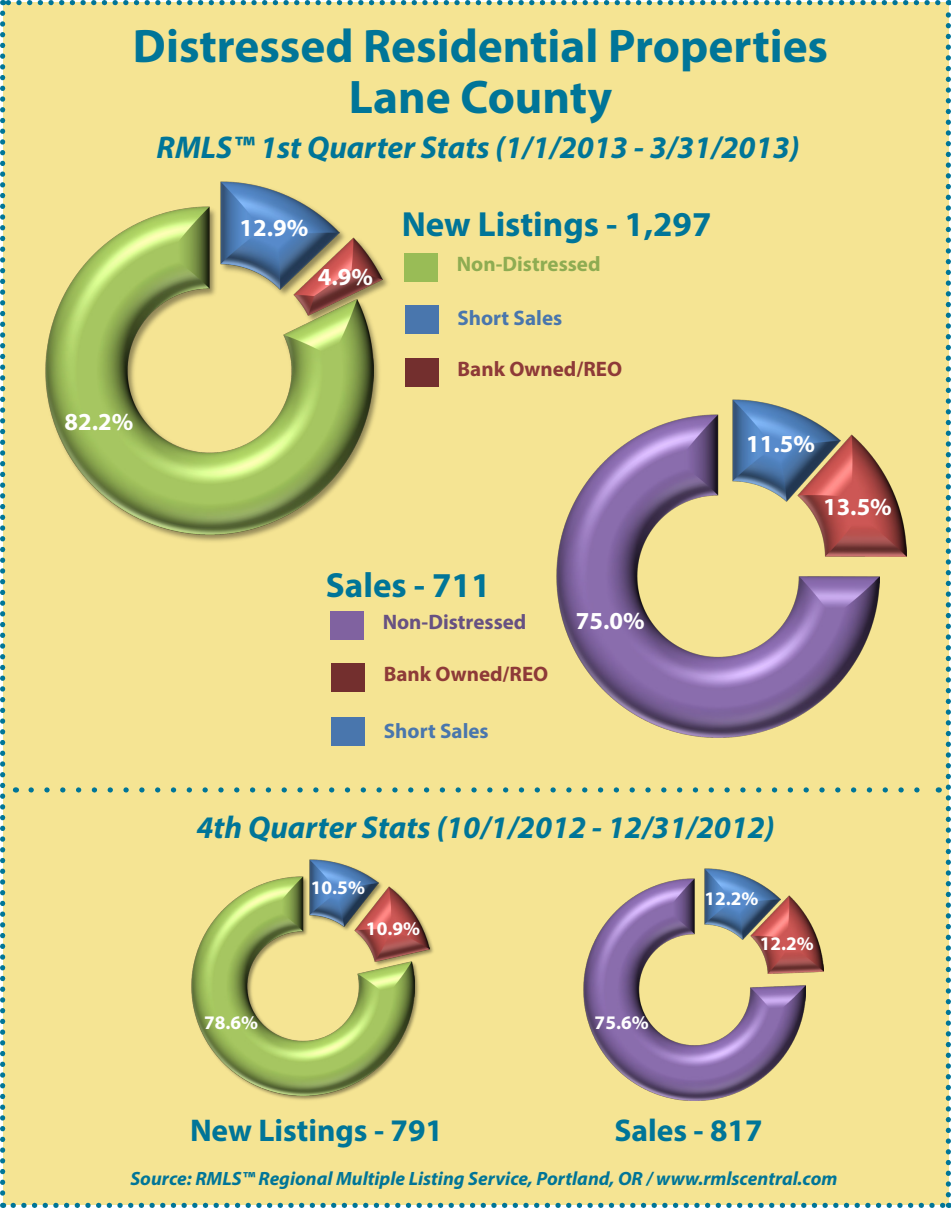
<style>
.page{position:relative;width:951px;height:1208px;background:#fff}
.page>*{position:absolute;margin:0;border:0;box-sizing:border-box;transform-origin:0 0}
.t1{font:700 47.25px "Myriad Pro";color:#007598}
.t2{font:700 35px "Myriad Pro";color:#007598}
.t3{font:italic 700 31.5px "Myriad Pro";color:#007598}
.t4{font:700 31.5px "Myriad Pro";color:#007598}
.t5{font:700 24.5px "Myriad Pro";color:#fff}
.t6{font:700 21px "Myriad Pro";color:#8e3a38}
.t7{font:700 21px "Myriad Pro";color:#4976ad}
.t8{font:700 21px "Myriad Pro";color:#8eac52}
.t9{font:700 21px "Myriad Pro";color:#675182}
.t10{font:italic 700 19.25px "Myriad Pro";color:#007598}
.t11{font:700 19.25px "Myriad Pro";color:#fff}
.t12{font:700 17.5px "Myriad Pro";color:#fff}
</style>
<div class="page">
<div style="left:3px;top:3px;width:945px;height:1202px;background:#f5e493"></div>
<svg style="left:13px;top:1202px;width:929px;height:5px"></svg>
<svg style="left:0;top:13px;width:5px;height:1194px"></svg>
<svg style="left:945px;top:0;width:5px;height:1194px"></svg>
<svg style="left:3px;top:0;width:934px;height:5px"></svg>
<svg style="left:31px;top:787px;width:889px;height:5px"></svg>
<div style="left:331px;top:717px;width:34px;height:29px;background:#4976ad"></div>
<div style="left:331px;top:663px;width:33px;height:29px;background:#732f2e"></div>
<div style="left:330px;top:611px;width:34px;height:29px;background:#8062a0"></div>
<svg style="left:583px;top:868px;width:241px;height:233px"></svg>
<svg style="left:191px;top:859px;width:242px;height:241px"></svg>
<svg style="left:5px;top:173px;width:434px;height:388px"></svg>
<svg style="left:556px;top:354px;width:394px;height:397px"></svg>
<p class="t1" style="left:133px;top:16px;width:696px">Distressed Residential Properties</p>
<p class="t1" style="left:349px;top:66px;width:265px">Lane County</p>
<p class="t3" style="left:157px;top:126px;width:644px">RMLS™ 1st Quarter Stats (1/1/2013 - 3/31/2013)</p>
<p class="t5" style="left:65px;top:405px;width:70px">82.2%</p>
<p class="t5" style="left:239px;top:212px;width:70px">12.9%</p>
<p class="t5" style="left:318px;top:260px;width:57px">4.9%</p>
<p class="t2" style="left:401px;top:202px;width:311px">New Listings - 1,297</p>
<p class="t8" style="left:456px;top:250px;width:145px">Non-Distressed</p>
<p class="t7" style="left:457px;top:304px;width:106px">Short Sales</p>
<p class="t6" style="left:457px;top:355px;width:166px">Bank Owned/REO</p>
<p class="t2" style="left:326px;top:563px;width:166px">Sales - 711</p>
<p class="t9" style="left:382px;top:608px;width:145px">Non-Distressed</p>
<p class="t6" style="left:383px;top:660px;width:166px">Bank Owned/REO</p>
<p class="t7" style="left:384px;top:717px;width:106px">Short Sales</p>
<p class="t5" style="left:575px;top:604px;width:70px">75.0%</p>
<p class="t5" style="left:746px;top:428px;width:70px">11.5%</p>
<p class="t5" style="left:822px;top:490px;width:70px">13.5%</p>
<p class="t3" style="left:196px;top:806px;width:579px">4th Quarter Stats (10/1/2012 - 12/31/2012)</p>
<p class="t11" style="left:204px;top:1010px;width:55px">78.6%</p>
<p class="t12" style="left:215px;top:1020px;width:51px">83.0%</p>
<p class="t12" style="left:322px;top:870px;width:41px">9.0%</p>
<p class="t11" style="left:311px;top:874px;width:55px">10.5%</p>
<p class="t11" style="left:366px;top:915px;width:55px">10.9%</p>
<p class="t11" style="left:594px;top:1010px;width:55px">75.6%</p>
<p class="t11" style="left:704px;top:885px;width:55px">12.2%</p>
<p class="t11" style="left:759px;top:930px;width:55px">12.2%</p>
<p class="t4" style="left:190px;top:1109px;width:254px">New Listings - 791</p>
<p class="t4" style="left:614px;top:1109px;width:150px">Sales - 817</p>
<p class="t10" style="left:130px;top:1165px;width:708px">Source: RMLS™ Regional Multiple Listing Service, Portland, OR / www.rmlscentral.com</p>
</div>
